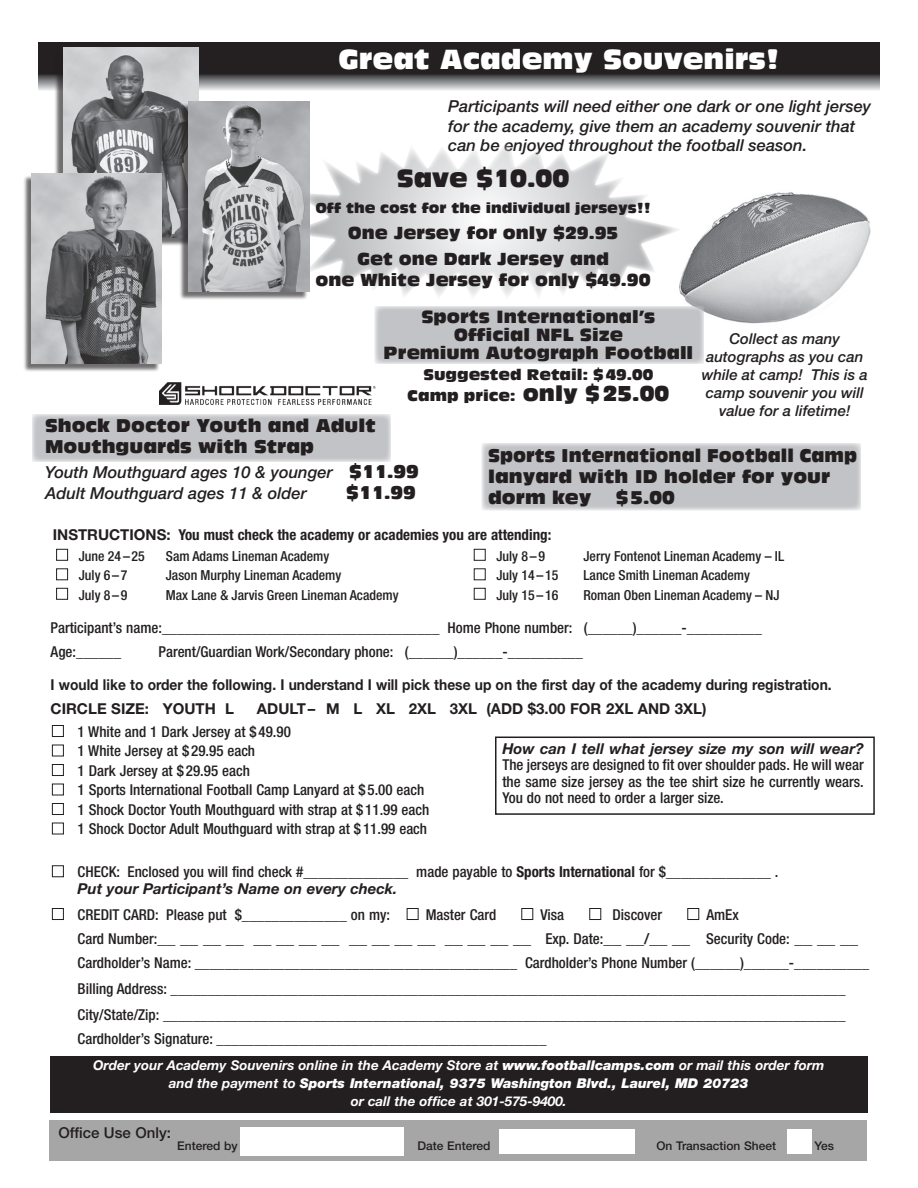
<style>
.page{position:relative;width:918px;height:1188px;background:#fff}
.page>*{position:absolute;margin:0;border:0;box-sizing:border-box;transform-origin:0 0}
.t1{font:27px "Antique Olive Std Compact";color:#fff}
.t2{font:24.3px "Antique Olive Std Compact";color:#231f20}
.t3{font:18px/21px "Antique Olive Std Compact";color:#231f20;scale:.94 1}
.t4{font:18px/21px "Antique Olive Std Compact";color:#231f20}
.t5{font:17.25px "Antique Olive Std Compact";color:#231f20}
.t6{font:16.95px/20.5px "Antique Olive Std Compact";color:#231f20;text-align:center}
.t7{font:italic 500 16.5px/19.5px "Helvetica Neue LT Std";color:#231f20}
.t8{font:500 condensed 15px/16.5px "Helvetica Neue LT Std";color:#231f20;text-align:justify}
.t9{font:700 15px "Helvetica Neue LT Std";color:#231f20;scale:.92 1}
.t10{font:italic 500 15px/18px "Helvetica Neue LT Std";color:#231f20;text-align:center}
.t11{font:700 condensed 15px "Helvetica Neue LT Std";color:#231f20}
.t12{font:700 15px "Helvetica Neue LT Std";color:#231f20}
.t13{font:15px "Antique Olive Std Compact";color:#231f20}
.t14{font:italic 700 15px "Helvetica Neue LT Std";color:#231f20}
.t15{font:500 15px "Helvetica Neue LT Std";color:#231f20}
.t16{font:13.95px "Antique Olive Std Compact";color:#231f20}
.t17{font:500 condensed 13.8px "Helvetica Neue LT Std";color:#231f20}
.t18{font:italic 900 13.5px/18px "Helvetica Neue LT Std";color:#fff;text-align:center}
.t19{font:italic 700 13.5px "Helvetica Neue LT Std";color:#fff}
.t20{font:500 12px "Helvetica Neue LT Std";color:#231f20}
.s1{font-size:21px}
.s2{font-family:"Antique Olive Std Compact";font-weight:400;font-style:normal;font-size:18px}
.s3{font-stretch:normal}
.s4{font-weight:700}
.s5{font-weight:700;font-style:italic;font-stretch:normal}
.s6{font-weight:900}
</style>
<div class="page">
<svg style="left:38px;top:43px;width:842px;height:51px;background:#555355"></svg>
<div style="left:50px;top:1057px;width:817px;height:56px;background:#231f20"></div>
<div style="left:52px;top:725px;width:12px;height:12px;border:1px solid #231f20"></div>
<div style="left:52px;top:745px;width:12px;height:11px;border:1px solid #231f20"></div>
<div style="left:52px;top:764px;width:12px;height:12px;border:1px solid #231f20"></div>
<div style="left:52px;top:784px;width:12px;height:11px;border:1px solid #231f20"></div>
<div style="left:52px;top:803px;width:12px;height:12px;border:1px solid #231f20"></div>
<div style="left:52px;top:823px;width:12px;height:11px;border:1px solid #231f20"></div>
<div style="left:52px;top:865px;width:12px;height:12px;border:1px solid #231f20"></div>
<div style="left:52px;top:908px;width:12px;height:12px;border:1px solid #231f20"></div>
<div style="left:407px;top:908px;width:11px;height:12px;border:1px solid #231f20"></div>
<div style="left:522px;top:908px;width:11px;height:12px;border:1px solid #231f20"></div>
<div style="left:589px;top:908px;width:12px;height:12px;border:1px solid #231f20"></div>
<div style="left:688px;top:908px;width:11px;height:12px;border:1px solid #231f20"></div>
<div style="left:50px;top:1120px;width:817px;height:41px;background:#a7a6a6"></div>
<div style="left:240px;top:1127px;width:164px;height:29px;background:#fff"></div>
<div style="left:499px;top:1129px;width:136px;height:25px;background:#fff"></div>
<div style="left:787px;top:1129px;width:24px;height:25px;background:#fff"></div>
<div style="left:495px;top:737px;width:380px;height:78px;border:2px solid #231f20"></div>
<img style="left:684px;top:192px;width:187px;height:132px">
<svg style="left:308px;top:144px;width:376px;height:153px"></svg>
<div style="left:482px;top:443px;width:379px;height:68px;background:#c2c3c6"></div>
<div style="left:375px;top:306px;width:329px;height:58px;background:#c2c3c6"></div>
<div style="left:32px;top:414px;width:359px;height:48px;background:#c2c3c6"></div>
<img style="left:160px;top:383px;width:216px;height:22px">
<div style="left:54px;top:50px;width:142px;height:196px;background:#231f20;opacity:.65"></div>
<img style="left:63px;top:48px;width:135px;height:189px">
<div style="left:23px;top:176px;width:136px;height:196px;background:#231f20;opacity:.65"></div>
<img style="left:32px;top:174px;width:130px;height:189px">
<div style="left:179px;top:104px;width:129px;height:196px;background:#231f20;opacity:.65"></div>
<img style="left:188px;top:102px;width:122px;height:189px">
<div style="left:56px;top:549px;width:12px;height:12px;border:1px solid #231f20"></div>
<div style="left:56px;top:569px;width:12px;height:11px;border:1px solid #231f20"></div>
<div style="left:56px;top:588px;width:12px;height:12px;border:1px solid #231f20"></div>
<div style="left:474px;top:549px;width:11px;height:12px;border:1px solid #231f20"></div>
<div style="left:474px;top:588px;width:11px;height:12px;border:1px solid #231f20"></div>
<p class="t1" style="left:338px;top:42px;width:443px">Great Academy Souvenirs!</p>
<p class="t7" style="left:448px;top:96px;width:425px">Participants will need either one dark or one light jersey for the academy, give them an academy souvenir that can be enjoyed throughout the football season.</p>
<p class="t2" style="left:397px;top:163px;width:174px">Save $10.00</p>
<p class="t16" style="left:315px;top:199px;width:337px">Off the cost for the individual jerseys!!</p>
<p class="t6" style="left:348px;top:223px;width:272px">One Jersey for only $29.95</p>
<p class="t6" style="left:316px;top:249px;width:337px">Get one Dark Jersey and<br>one White Jersey for only $49.90</p>
<p class="t5" style="left:421px;top:306px;width:235px">Sports International’s</p>
<p class="t5" style="left:454px;top:324px;width:171px">Official NFL Size</p>
<p class="t5" style="left:383px;top:342px;width:311px">Premium Autograph Football</p>
<p class="t13" style="left:424px;top:365px;width:231px">Suggested Retail: $49.00</p>
<p class="t13" style="left:408px;top:386px;width:263px">Camp price: <span class="s1">only $25.00</span></p>
<p class="t10" style="left:702px;top:330px;width:167px">Collect as many autographs as you can while at camp! This is a camp souvenir you will value for a lifetime!</p>
<p class="t4" style="left:45px;top:415px;width:332px">Shock Doctor Youth and Adult<br>Mouthguards with Strap</p>
<p class="t7" style="left:45px;top:462px;width:375px;line-height:21px">Youth Mouthguard ages 10 &amp; younger <span class="s2">$11.99<br></span>Adult Mouthguard ages 11 &amp; older</p>
<p class="t4" style="left:346px;top:482px;width:71px">$11.99</p>
<p class="t3" style="left:488px;top:445px;width:394px">Sports International Football Camp lanyard with ID holder for your dorm key</p>
<p class="t4" style="left:616px;top:487px;width:61px">$5.00</p>
<p class="t11" style="left:53px;top:525px;width:500px"><span class="s3">INSTRUCTIONS:</span> You must check the academy or academies you are attending:</p>
<p class="t17" style="left:79px;top:547px;width:68px">June 24 –25</p>
<p class="t17" style="left:166px;top:547px;width:165px">Sam Adams Lineman Academy</p>
<p class="t17" style="left:79px;top:567px;width:50px">July 6 –7</p>
<p class="t17" style="left:166px;top:567px;width:177px">Jason Murphy Lineman Academy</p>
<p class="t17" style="left:79px;top:586px;width:50px">July 8 –9</p>
<p class="t17" style="left:166px;top:586px;width:234px">Max Lane &amp; Jarvis Green Lineman Academy</p>
<p class="t17" style="left:496px;top:547px;width:50px">July 8 –9</p>
<p class="t17" style="left:583px;top:547px;width:202px">Jerry Fontenot Lineman Academy – IL</p>
<p class="t17" style="left:496px;top:567px;width:64px">July 14 –15</p>
<p class="t17" style="left:583px;top:567px;width:168px">Lance Smith Lineman Academy</p>
<p class="t17" style="left:496px;top:586px;width:64px">July 15 –16</p>
<p class="t17" style="left:583px;top:586px;width:198px">Roman Oben Lineman Academy – NJ</p>
<p class="t8" style="left:51px;top:620px;width:713px">Participant’s name:_____________________________________ Home Phone number: (______)______-__________</p>
<p class="t8" style="left:51px;top:644px;width:72px">Age:______</p>
<p class="t8" style="left:159px;top:644px;width:426px">Parent/Guardian Work/Secondary phone: (______)______-__________</p>
<p class="t9" style="left:51px;top:676px;width:851px">I would like to order the following. I understand I will pick these up on the first day of the academy during registration.</p>
<p class="t12" style="left:51px;top:699px;width:185px">CIRCLE SIZE: YOUTH L</p>
<p class="t12" style="left:257px;top:699px;width:451px">ADULT– M L XL 2XL 3XL (ADD $3.00 FOR 2XL AND 3XL)</p>
<p class="t8" style="left:78px;top:723px;width:215px">1 White and 1 Dark Jersey at $ 49.90</p>
<p class="t8" style="left:78px;top:743px;width:179px">1 White Jersey at $ 29.95 each</p>
<p class="t8" style="left:78px;top:762px;width:174px">1 Dark Jersey at $ 29.95 each</p>
<p class="t8" style="left:78px;top:782px;width:348px">1 Sports International Football Camp Lanyard at $ 5.00 each</p>
<p class="t8" style="left:78px;top:801px;width:353px">1 Shock Doctor Youth Mouthguard with strap at $ 11.99 each</p>
<p class="t8" style="left:78px;top:821px;width:351px">1 Shock Doctor Adult Mouthguard with strap at $ 11.99 each</p>
<p class="t8" style="left:78px;top:863px;width:702px">CHECK: Enclosed you will find check #______________ made payable to <span class="s4">Sports International</span> for $______________ .</p>
<p class="t14" style="left:78px;top:879px;width:321px">Put your Participant’s Name on every check.</p>
<p class="t8" style="left:78px;top:906px;width:314px">CREDIT CARD: Please put $______________ on my:</p>
<p class="t8" style="left:426px;top:906px;width:72px">Master Card</p>
<p class="t8" style="left:540px;top:906px;width:25px">Visa</p>
<p class="t8" style="left:613px;top:906px;width:51px">Discover</p>
<p class="t8" style="left:706px;top:906px;width:34px">AmEx</p>
<p class="t8" style="left:78px;top:930px;width:782px">Card Number:__ __ __ __ __ __ __ __ __ __ __ __ __ __ __ __ Exp. Date:__ __/__ __ Security Code: __ __ __</p>
<p class="t8" style="left:78px;top:954px;width:793px">Cardholder’s Name: ___________________________________________ Cardholder’s Phone Number (______)______-__________</p>
<p class="t8" style="left:78px;top:980px;width:769px">Billing Address: __________________________________________________________________________________________</p>
<p class="t8" style="left:78px;top:1007px;width:769px">City/State/Zip: ___________________________________________________________________________________________</p>
<p class="t8" style="left:78px;top:1031px;width:470px">Cardholder’s Signature: ____________________________________________</p>
<p class="t8" style="left:502px;top:740px;width:363px"><span class="s5">How can I tell what jersey size my son will wear?<br></span>The jerseys are designed to fit over shoulder pads. He will wear the same size jersey as the tee shirt size he currently wears.<br>You do not need to order a larger size.</p>
<p class="t19" style="left:93px;top:1057px;width:733px">Order your Academy Souvenirs online in the Academy Store at <span class="s6">www.footballcamps.com</span> or mail this order form</p>
<p class="t18" style="left:169px;top:1074px;width:581px"><span class="s4">and the payment to</span> Sports International, 9375 Washington Blvd., Laurel, MD 20723 <span class="s4">or call the office at 301-575-9400.</span></p>
<p class="t15" style="left:58px;top:1124px;width:114px">Office Use Only:</p>
<p class="t20" style="left:177px;top:1139px;width:62px">Entered by</p>
<p class="t20" style="left:418px;top:1139px;width:74px">Date Entered</p>
<p class="t20" style="left:656px;top:1139px;width:121px">On Transaction Sheet</p>
<p class="t20" style="left:815px;top:1139px;width:21px">Yes</p>
</div>
